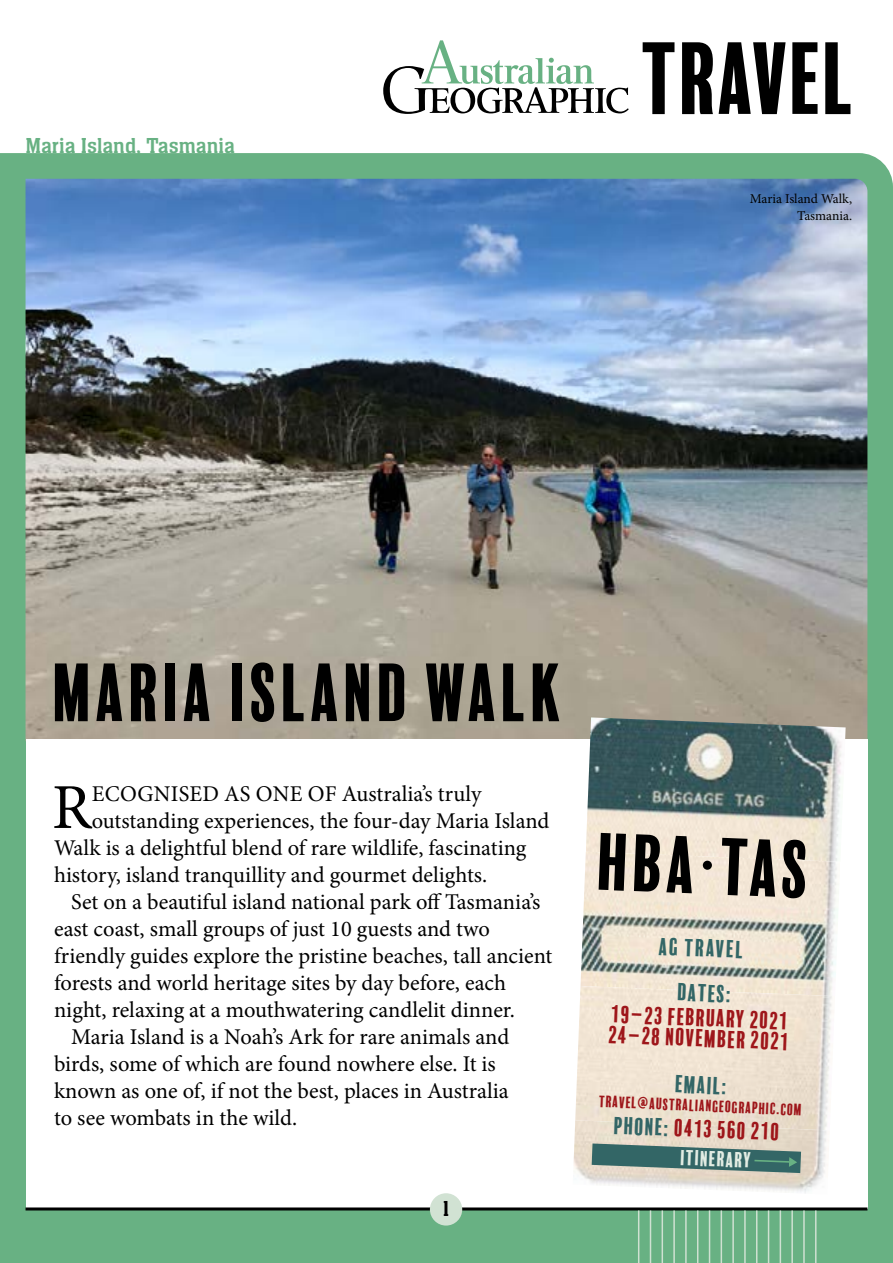
<style>
.page{position:relative;width:893px;height:1263px;background:#fff}
.page>*{position:absolute;margin:0;border:0;box-sizing:border-box;transform-origin:0 0}
.t1{font:93.3px "Balboa Plus Fill";letter-spacing:-.04em;color:#000}
.t2{font:75px "Balboa Plus Fill";color:#000}
.t3{font:73.95px "Balboa Plus Fill";color:#000}
.t4{font:64.05px "Minion Pro";color:#000}
.t5{font:22.5px "Minion Pro";color:#000}
.t6{font:22.5px/20.7px "Balboa Plus Fill";color:#9e161a}
.t7{font:22.5px "Neue Aachen Pro";color:#68b183}
.t8{font:22.5px "Balboa Plus Fill";color:#366}
.t9{font:22.5px "Neue Aachen Pro";color:#000}
.t10{font:19.8px "Balboa Plus Fill";color:#e2ece3}
.t11{font:15px "Balboa Plus Fill";color:#9e161a}
.t12{font:13.5px/16.5px "Minion Pro";letter-spacing:-.005em;color:#000;text-align:right}
.s1{color:#366}
</style>
<div class="page">
<div style="left:0;top:153px;width:893px;height:1110px;background:#68b183"></div>
<img style="left:26px;top:179px;width:841px;height:561px">
<svg style="left:383px;top:40px;width:246px;height:74px"></svg>
<div style="left:26px;top:740px;width:841px;height:469px;background:#fff"></div>
<img style="left:586px;top:717px;width:260px;height:135px">
<img style="left:580px;top:852px;width:258px;height:134px">
<img style="left:575px;top:986px;width:258px;height:134px">
<img style="left:573px;top:1120px;width:254px;height:73px">
<div style="left:703px;top:860px;width:9px;height:10px;background:#000;border-radius:50%"></div>
<svg style="left:592px;top:1143px;width:209px;height:30px;background:#678882"></svg>
<hr style="left:26px;top:1207px;width:841px;height:3px;background:#000">
<div style="left:430px;top:1193px;width:32px;height:32px;background:#d1e2d3;border-radius:50%"></div>
<hr style="left:638px;top:1210px;width:1px;height:53px;background:#cfe1d2">
<hr style="left:650px;top:1210px;width:1px;height:53px;background:#cfe1d2">
<hr style="left:662px;top:1210px;width:1px;height:53px;background:#cfe1d2">
<hr style="left:673px;top:1210px;width:2px;height:53px;background:#cfe1d2">
<hr style="left:685px;top:1210px;width:2px;height:53px;background:#cfe1d2">
<hr style="left:697px;top:1210px;width:1px;height:53px;background:#cfe1d2">
<hr style="left:709px;top:1210px;width:1px;height:53px;background:#cfe1d2">
<hr style="left:721px;top:1210px;width:1px;height:53px;background:#cfe1d2">
<hr style="left:732px;top:1210px;width:2px;height:53px;background:#cfe1d2">
<hr style="left:744px;top:1210px;width:2px;height:53px;background:#cfe1d2">
<hr style="left:756px;top:1210px;width:1px;height:53px;background:#cfe1d2">
<hr style="left:768px;top:1210px;width:1px;height:53px;background:#cfe1d2">
<hr style="left:780px;top:1210px;width:1px;height:53px;background:#cfe1d2">
<hr style="left:791px;top:1210px;width:2px;height:53px;background:#cfe1d2">
<hr style="left:803px;top:1210px;width:2px;height:53px;background:#cfe1d2">
<hr style="left:815px;top:1210px;width:1px;height:53px;background:#cfe1d2">
<p class="t7" style="left:26px;top:133px;width:211px">Maria Island, Tasmania</p>
<h1 class="t1" style="left:641px;top:26px;width:219px">TRAVEL</h1>
<p class="t12" style="left:750px;top:191px;width:104px">Maria Island Walk,<br>Tasmania.</p>
<h2 class="t2" style="left:52px;top:651px;width:513px">MARIA ISLAND WALK</h2>
<h3 class="t4" style="left:52px;top:765px;width:41px">R</h3>
<p class="t5" style="left:92px;top:779px;width:391px">ECOGNISED AS ONE OF Australia’s truly</p>
<p class="t5" style="left:92px;top:806px;width:459px">outstanding experiences, the four-day Maria Island</p>
<p class="t5" style="left:54px;top:833px;width:474px">Walk is a delightful blend of rare wildlife, fascinating</p>
<p class="t5" style="left:54px;top:860px;width:435px">history, island tranquillity and gourmet delights.</p>
<p class="t5" style="left:71px;top:887px;width:471px">Set on a beautiful island national park off Tasmania’s</p>
<p class="t5" style="left:54px;top:914px;width:437px">east coast, small groups of just 10 guests and two</p>
<p class="t5" style="left:54px;top:941px;width:500px">friendly guides explore the pristine beaches, tall ancient</p>
<p class="t5" style="left:54px;top:968px;width:453px">forests and world heritage sites by day before, each</p>
<p class="t5" style="left:54px;top:995px;width:462px">night, relaxing at a mouthwatering candlelit dinner.</p>
<p class="t5" style="left:71px;top:1022px;width:440px">Maria Island is a Noah’s Ark for rare animals and</p>
<p class="t5" style="left:54px;top:1049px;width:443px">birds, some of which are found nowhere else. It is</p>
<p class="t5" style="left:54px;top:1076px;width:456px">known as one of, if not the best, places in Australia</p>
<p class="t5" style="left:54px;top:1103px;width:245px">to see wombats in the wild.</p>
<p class="t9" style="left:442px;top:1197px;width:9px">1</p>
<h3 class="t3" style="left:598px;top:821px;width:216px;rotate:2deg">HBA TAS</h3>
<p class="t8" style="left:659px;top:934px;width:87px;rotate:2deg">AG TRAVEL</p>
<p class="t8" style="left:678px;top:979px;width:56px;rotate:2deg">DATES:</p>
<p class="t6" style="left:609px;top:1004px;width:183px;rotate:2deg">19–23 FEBRUARY 2021<br>24–28 NOVEMBER 2021</p>
<p class="t8" style="left:675px;top:1071px;width:55px;rotate:2deg">EMAIL:</p>
<p class="t11" style="left:599px;top:1092px;width:205px;rotate:3deg">TRAVEL@AUSTRALIANGEOGRAPHIC.COM</p>
<p class="t6" style="left:614px;top:1115px;width:168px;rotate:2deg"><span class="s1">PHONE:</span> 0413 560 210</p>
<p class="t10" style="left:681px;top:1146px;width:73px;rotate:2deg">ITINERARY</p>
</div>
